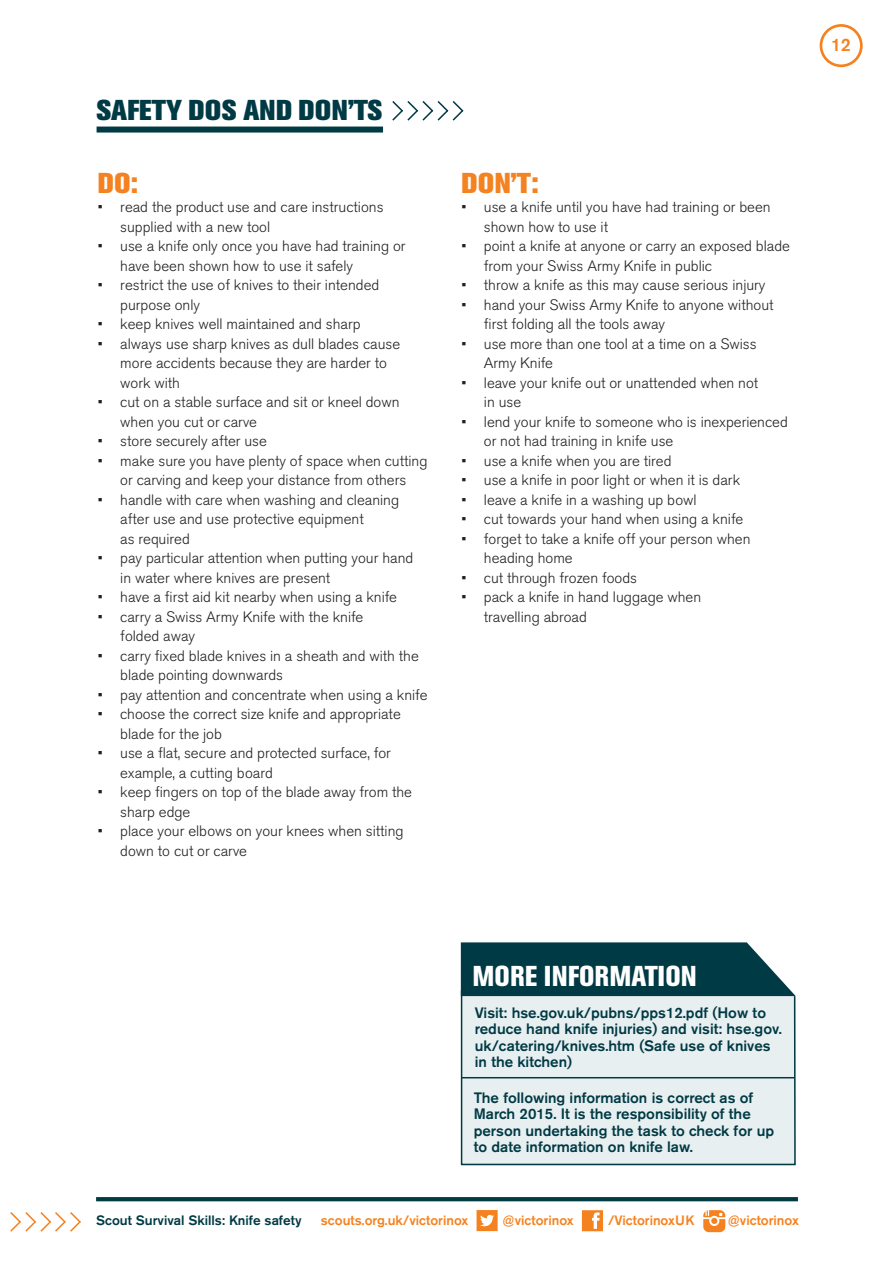
<style>
.page{position:relative;width:893px;height:1263px;background:#fff}
.page>*{position:absolute;margin:0;border:0;box-sizing:border-box;transform-origin:0 0}
._01_Page_Top_Headers{font:800 28.5px "Akzidenz Grotesk BE";color:#003a44}
._03_Subheaders{font:800 condensed 28.5px "Akzidenz Grotesk BE";color:#fff}
._03_Subheaders-2{font:800 28.5px "Akzidenz Grotesk BE";color:#f58220}
.t1{font:500 18px "Akzidenz Grotesk BE";color:#f58220}
.Main_body{font:300 15px/19.5px "Akzidenz Grotesk BE";color:#231f20}
._10_Facts_Body{font:500 15px/16.5px "Akzidenz Grotesk BE";color:#003a44}
.t2{font:500 13.5px "Akzidenz Grotesk BE";color:#f58220}
.t3{font:500 13.5px "Akzidenz Grotesk BE";color:#003a44}
</style>
<div class="page">
<div style="left:820px;top:24px;width:43px;height:43px;border:3px solid #f58220;border-radius:50%"></div>
<svg style="left:10px;top:1212px;width:71px;height:20px"></svg>
<svg style="left:96px;top:1197px;width:702px;height:4px;fill:#003a44"></svg>
<svg style="left:477px;top:1210px;width:21px;height:21px"></svg>
<svg style="left:582px;top:1210px;width:21px;height:21px"></svg>
<svg style="left:703px;top:1210px;width:22px;height:22px"></svg>
<div style="left:97px;top:127px;width:286px;height:6px;background:#003a44"></div>
<svg style="left:392px;top:101px;width:72px;height:20px"></svg>
<svg style="left:461px;top:942px;width:328px;height:47px"></svg>
<svg style="left:460px;top:989px;width:336px;height:177px"></svg>
<p class="_01_Page_Top_Headers" style="left:97px;top:94px;width:287px">SAFETY DOS AND DON’TS</p>
<p class="_03_Subheaders-2" style="left:98px;top:166px;width:42px">DO:</p>
<p class="Main_body" style="left:120px;top:198px;width:265px;text-indent:-22px">• read the product use and care instructions supplied with a new tool</p>
<p class="Main_body" style="left:120px;top:237px;width:287px;text-indent:-22px">• use a knife only once you have had training or have been shown how to use it safely</p>
<p class="Main_body" style="left:120px;top:276px;width:261px;text-indent:-22px">• restrict the use of knives to their intended purpose only</p>
<p class="Main_body" style="left:98px;top:315px;width:264px">• keep knives well maintained and sharp</p>
<p class="Main_body" style="left:120px;top:334px;width:281px;text-indent:-22px">• always use sharp knives as dull blades cause more accidents because they are harder to work with</p>
<p class="Main_body" style="left:120px;top:393px;width:281px;text-indent:-22px">• cut on a stable surface and sit or kneel down when you cut or carve</p>
<p class="Main_body" style="left:98px;top:432px;width:171px">• store securely after use</p>
<p class="Main_body" style="left:98px;top:451px;width:331px;text-align:center">• make sure you have plenty of space when cutting or carving and keep your distance from others</p>
<p class="Main_body" style="left:120px;top:490px;width:280px;text-indent:-22px">• handle with care when washing and cleaning after use and use protective equipment<br>as required</p>
<p class="Main_body" style="left:120px;top:549px;width:294px;text-indent:-22px">• pay particular attention when putting your hand in water where knives are present</p>
<p class="Main_body" style="left:98px;top:588px;width:301px">• have a first aid kit nearby when using a knife</p>
<p class="Main_body" style="left:120px;top:607px;width:245px;text-indent:-22px">• carry a Swiss Army Knife with the knife folded away</p>
<p class="Main_body" style="left:120px;top:646px;width:300px;text-indent:-22px">• carry fixed blade knives in a sheath and with the blade pointing downwards</p>
<p class="Main_body" style="left:98px;top:685px;width:331px">• pay attention and concentrate when using a knife</p>
<p class="Main_body" style="left:120px;top:705px;width:282px;text-indent:-22px">• choose the correct size knife and appropriate blade for the job</p>
<p class="Main_body" style="left:120px;top:744px;width:272px;text-indent:-22px">• use a flat, secure and protected surface, for example, a cutting board</p>
<p class="Main_body" style="left:120px;top:783px;width:293px;text-indent:-22px">• keep fingers on top of the blade away from the sharp edge</p>
<p class="Main_body" style="left:120px;top:822px;width:285px;text-indent:-22px">• place your elbows on your knees when sitting down to cut or carve</p>
<p class="_03_Subheaders-2" style="left:461px;top:166px;width:79px">DON’T:</p>
<p class="Main_body" style="left:484px;top:198px;width:288px;text-indent:-22px">• use a knife until you have had training or been shown how to use it</p>
<p class="Main_body" style="left:484px;top:237px;width:308px;text-indent:-22px">• point a knife at anyone or carry an exposed blade from your Swiss Army Knife in public</p>
<p class="Main_body" style="left:461px;top:276px;width:306px">• throw a knife as this may cause serious injury</p>
<p class="Main_body" style="left:484px;top:295px;width:291px;text-indent:-22px">• hand your Swiss Army Knife to anyone without first folding all the tools away</p>
<p class="Main_body" style="left:484px;top:334px;width:274px;text-indent:-22px">• use more than one tool at a time on a Swiss<br>Army Knife</p>
<p class="Main_body" style="left:484px;top:373px;width:276px;text-indent:-22px">• leave your knife out or unattended when not in use</p>
<p class="Main_body" style="left:484px;top:412px;width:306px;text-indent:-22px">• lend your knife to someone who is inexperienced or not had training in knife use</p>
<p class="Main_body" style="left:461px;top:451px;width:212px">• use a knife when you are tired</p>
<p class="Main_body" style="left:461px;top:471px;width:280px">• use a knife in poor light or when it is dark</p>
<p class="Main_body" style="left:461px;top:490px;width:237px">• leave a knife in a washing up bowl</p>
<p class="Main_body" style="left:461px;top:510px;width:283px">• cut towards your hand when using a knife</p>
<p class="Main_body" style="left:484px;top:529px;width:268px;text-indent:-22px">• forget to take a knife off your person when heading home</p>
<p class="Main_body" style="left:461px;top:568px;width:177px">• cut through frozen foods</p>
<p class="Main_body" style="left:484px;top:588px;width:219px;text-indent:-22px">• pack a knife in hand luggage when travelling abroad</p>
<p class="t1" style="left:831px;top:34px;width:21px">12</p>
<p class="_03_Subheaders" style="left:472px;top:960px;width:226px">MORE INFORMATION</p>
<p class="_10_Facts_Body" style="left:475px;top:1004px;width:308px">Visit: hse.gov.uk/pubns/pps12.pdf (How to reduce hand knife injuries) and visit: hse.gov. uk/catering/knives.htm (Safe use of knives</p>
<p class="_10_Facts_Body" style="left:475px;top:1053px;width:99px">in the kitchen)</p>
<p class="_10_Facts_Body" style="left:474px;top:1089px;width:302px">The following information is correct as of March 2015. It is the responsibility of the person undertaking the task to check for up to date information on knife law.</p>
<p class="t3" style="left:96px;top:1212px;width:207px">Scout Survival Skills: Knife safety</p>
<p class="t2" style="left:321px;top:1212px;width:149px">scouts.org.uk/victorinox</p>
<p class="t2" style="left:503px;top:1212px;width:73px">@victorinox</p>
<p class="t2" style="left:608px;top:1212px;width:88px">/VictorinoxUK</p>
<p class="t2" style="left:728px;top:1212px;width:73px">@victorinox</p>
</div>
